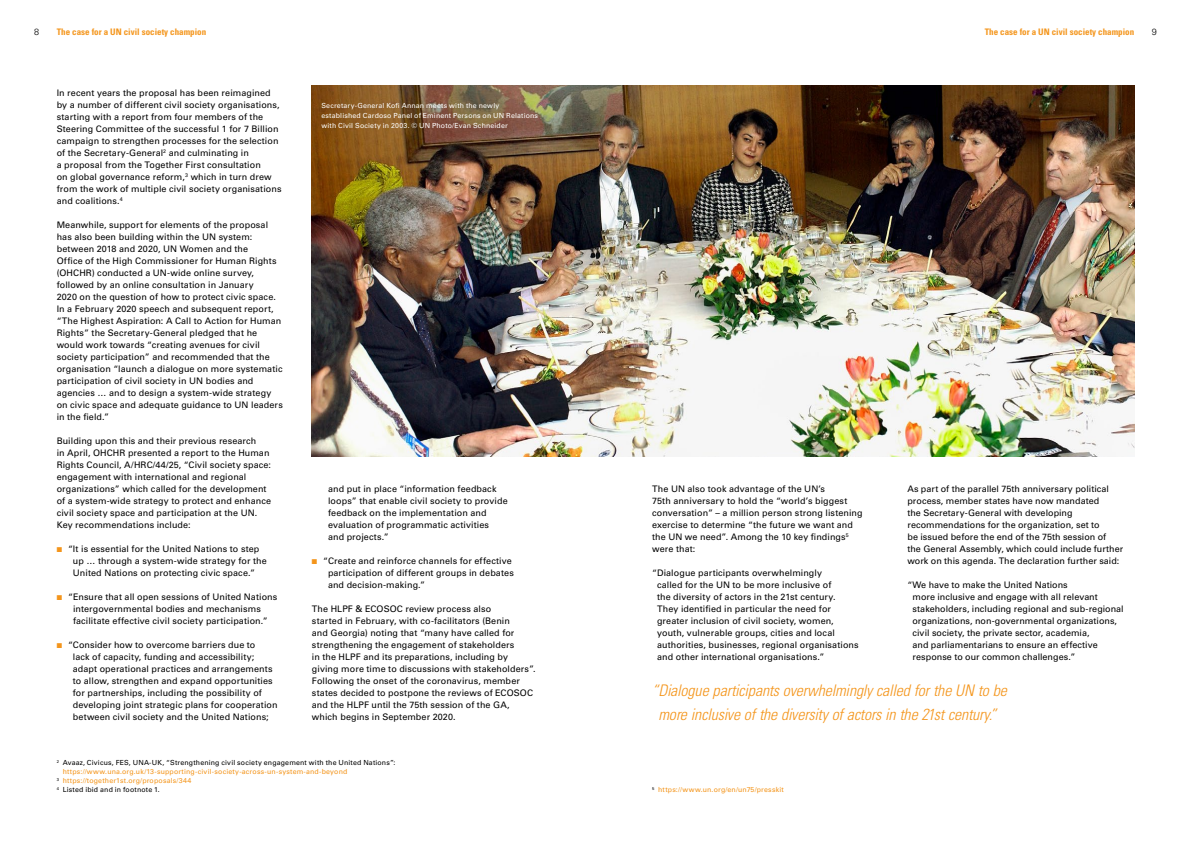
<style>
.page{position:relative;width:1191px;height:842px;background:#fff}
.page>*{position:absolute;margin:0;border:0;box-sizing:border-box;transform-origin:0 0}
.t1{font:italic 300 condensed 16px/24px "Univers LT Std";letter-spacing:-.01em;color:#f4951b;text-align:center}
.t2{font:9px/12px "Univers LT Std";letter-spacing:.01em;color:#000}
.t3{font:700 condensed 9px "Univers LT Std";color:#f4951b}
.t4{font:300 9px "Univers LT Std";color:#000}
.t5{font:7px "Univers LT Std";letter-spacing:.025em;color:#f4951b}
.t6{font:7px/10px "Univers LT Std";letter-spacing:.025em;color:#fff}
.t7{font:7px "Univers LT Std";letter-spacing:.02em;color:#000}
.s1{color:#f4951b}
</style>
<div class="page">
<img style="left:312px;top:85px;width:822px;height:371px">
<p class="t4" style="left:34px;top:26px;width:7px">8</p>
<p class="t3" style="left:57px;top:26px;width:151px">The case for a UN civil society champion</p>
<p class="t3" style="left:984px;top:26px;width:151px">The case for a UN civil society champion</p>
<p class="t4" style="left:1152px;top:26px;width:7px">9</p>
<p class="t2" style="left:57px;top:87px;width:226px">In recent years the proposal has been reimagined by a number of different civil society organisations, starting with a report from four members of the Steering Committee of the successful 1 for 7 Billion campaign to strengthen processes for the selection of the Secretary-General<sup>2</sup> and culminating in<br>a proposal from the Together First consultation<br>on global governance reform,<sup>3</sup> which in turn drew from the work of multiple civil society organisations and coalitions.<sup>4</sup></p>
<p class="t2" style="left:57px;top:219px;width:228px">Meanwhile, support for elements of the proposal has also been building within the UN system: between 2018 and 2020, UN Women and the<br>Office of the High Commissioner for Human Rights (OHCHR) conducted a UN-wide online survey, followed by an online consultation in January<br>2020 on the question of how to protect civic space.<br>In a February 2020 speech and subsequent report, “The Highest Aspiration: A Call to Action for Human Rights” the Secretary-General pledged that he would work towards “creating avenues for civil society participation” and recommended that the organisation “launch a dialogue on more systematic participation of civil society in UN bodies and agencies … and to design a system-wide strategy on civic space and adequate guidance to UN leaders in the field.”</p>
<p class="t2" style="left:57px;top:435px;width:216px">Building upon this and their previous research<br>in April, OHCHR presented a report to the Human Rights Council, A/HRC/44/25, “Civil society space: engagement with international and regional organizations” which called for the development of a system-wide strategy to protect and enhance civil society space and participation at the UN.<br>Key recommendations include:</p>
<p class="t2" style="left:73px;top:543px;width:195px;text-indent:-16px"><span class="s1">■</span> “It is essential for the United Nations to step up … through a system-wide strategy for the<br>United Nations on protecting civic space.”</p>
<p class="t2" style="left:73px;top:591px;width:206px;text-indent:-16px"><span class="s1">■</span> “Ensure that all open sessions of United Nations intergovernmental bodies and mechanisms facilitate effective civil society participation.”</p>
<p class="t2" style="left:73px;top:639px;width:206px;text-indent:-16px"><span class="s1">■</span> “Consider how to overcome barriers due to<br>lack of capacity, funding and accessibility; adapt operational practices and arrangements to allow, strengthen and expand opportunities for partnerships, including the possibility of developing joint strategic plans for cooperation between civil society and the United Nations;</p>
<p class="t7" style="left:57px;top:758px;width:340px"><sup>2</sup> Avaaz, Civicus, FES, UNA-UK, “Strengthening civil society engagement with the United Nations”:</p>
<p class="t5" style="left:63px;top:767px;width:286px">https://www.una.org.uk/13-supporting-civil-society-across-un-system-and-beyond</p>
<p class="t5" style="left:57px;top:776px;width:136px"><sup>3</sup> https://together1st.org/proposals/344</p>
<p class="t7" style="left:57px;top:785px;width:105px"><sup>4</sup> Listed ibid and in footnote 1.</p>
<p class="t6" style="left:321px;top:101px;width:218px">Secretary-General Kofi Annan meets with the newly established Cardoso Panel of Eminent Persons on UN Relations with Civil Society in 2003. © UN Photo/Evan Schneider</p>
<p class="t2" style="left:328px;top:483px;width:181px">and put in place “information feedback loops” that enable civil society to provide feedback on the implementation and evaluation of programmatic activities<br>and projects.”</p>
<p class="t2" style="left:328px;top:555px;width:187px;text-indent:-16px"><span class="s1">■</span> “Create and reinforce channels for effective participation of different groups in debates and decision-making.”</p>
<p class="t2" style="left:312px;top:603px;width:225px">The HLPF &amp; ECOSOC review process also<br>started in February, with co-facilitators (Benin<br>and Georgia) noting that “many have called for strengthening the engagement of stakeholders<br>in the HLPF and its preparations, including by giving more time to discussions with stakeholders”.<br>Following the onset of the coronavirus, member states decided to postpone the reviews of ECOSOC and the HLPF until the 75th session of the GA, which begins in September 2020.</p>
<p class="t2" style="left:652px;top:483px;width:212px">The UN also took advantage of the UN’s<br>75th anniversary to hold the “world’s biggest conversation” – a million person strong listening exercise to determine “the future we want and the UN we need”. Among the 10 key findings<sup>5 </sup>were that:</p>
<p class="t2" style="left:657px;top:567px;width:203px;text-indent:-5px">“Dialogue participants overwhelmingly<br>called for the UN to be more inclusive of<br>the diversity of actors in the 21st century.<br>They identified in particular the need for greater inclusion of civil society, women, youth, vulnerable groups, cities and local authorities, businesses, regional organisations and other international organisations.”</p>
<p class="t2" style="left:907px;top:483px;width:217px">As part of the parallel 75th anniversary political process, member states have now mandated<br>the Secretary-General with developing recommendations for the organization, set to<br>be issued before the end of the 75th session of<br>the General Assembly, which could include further work on this agenda. The declaration further said:</p>
<p class="t2" style="left:912px;top:579px;width:213px;text-indent:-5px">“We have to make the United Nations<br>more inclusive and engage with all relevant stakeholders, including regional and sub-regional organizations, non-governmental organizations, civil society, the private sector, academia,<br>and parliamentarians to ensure an effective response to our common challenges.”</p>
<h1 class="t1" style="left:652px;top:679px;width:356px">“Dialogue participants overwhelmingly called for the UN to be more inclusive of the diversity of actors in the 21st century.”</h1>
<p class="t5" style="left:652px;top:785px;width:133px"><sup>5</sup> https://www.un.org/en/un75/presskit</p>
</div>
